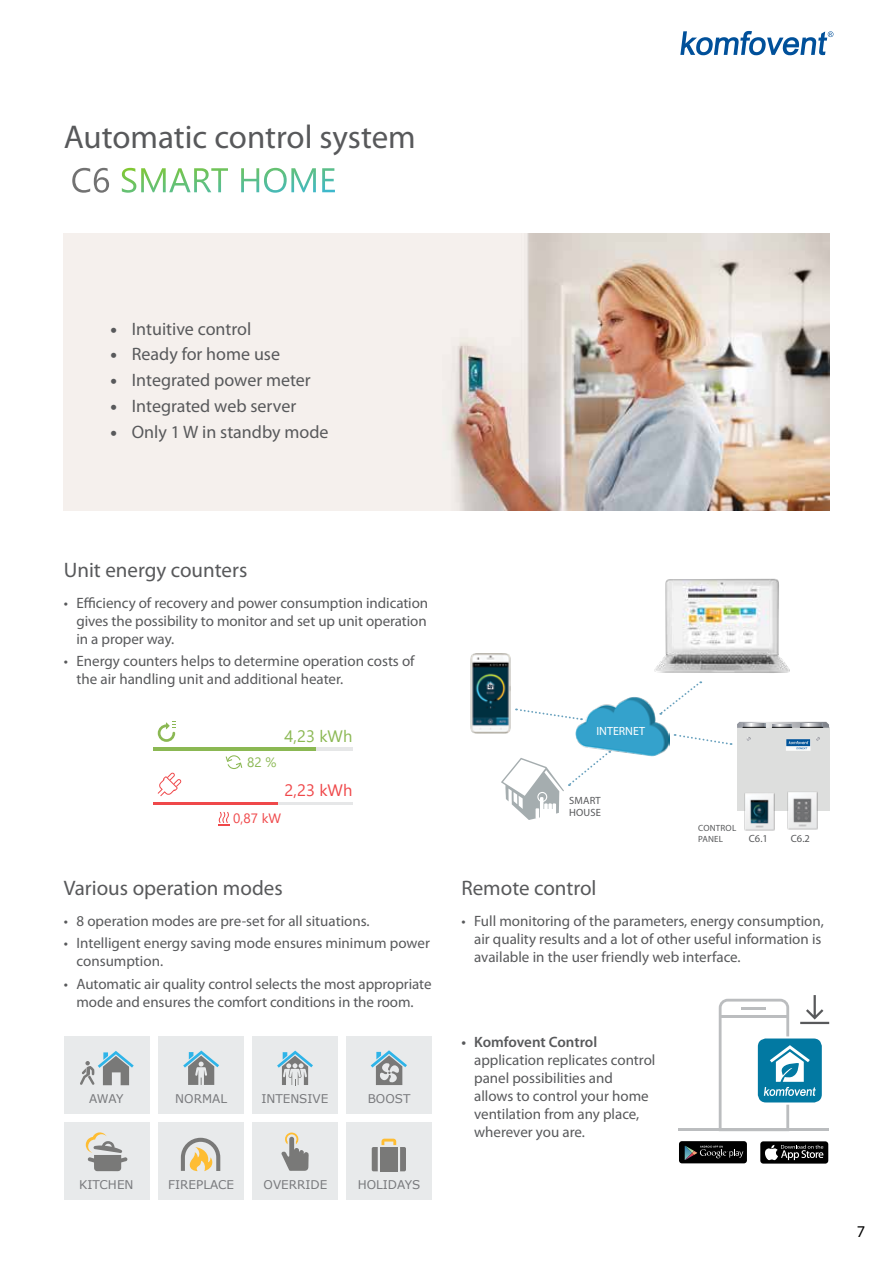
<style>
.page{position:relative;width:893px;height:1263px;background:#fff}
.page>*{position:absolute;margin:0;border:0;box-sizing:border-box;transform-origin:0 0}
.t1{font:33px "Myriad Pro";color:#58595b}
.t2{font:21px "Myriad Pro";color:#58595b}
.t3{font:18px "Myriad Pro";color:#58595b}
.t4{font:16.5px "Segoe UI";color:#8bb853}
.t5{font:16.5px "Segoe UI";color:#ef484a}
.t6{font:16.5px "Myriad Pro";color:#000}
.t7{font:15px/18px "Myriad Pro";color:#58595b}
.t8{font:600 15px "Myriad Pro";letter-spacing:-.005em;color:#58595b}
.t9{font:13.5px "Segoe UI";color:#ef484a}
.t10{font:13.5px "Segoe UI";color:#8bb853}
.t11{font:12px "Verdana";color:#797a7d}
.t12{font:11.85px "Myriad Pro";color:#fff}
.t13{font:10.5px/12.6px "Myriad Pro";letter-spacing:.02em;color:#58595b}
.t14{font:9px/10.8px "Myriad Pro";letter-spacing:.02em;color:#58595b}
.s1{font-weight:900}
</style>
<div class="page">
<svg style="left:680px;top:31px;width:153px;height:24px"></svg>
<svg style="left:72px;top:168px;width:37px;height:25px"></svg>
<svg style="left:122px;top:168px;width:106px;height:25px"></svg>
<svg style="left:241px;top:168px;width:75px;height:25px"></svg>
<svg style="left:322px;top:168px;width:13px;height:24px"></svg>
<hr style="left:679px;top:1128px;width:150px;height:3px;background:#bbbdbf">
<div style="left:679px;top:1141px;width:68px;height:22px;background:#000;border-radius:3px"></div>
<svg style="left:685px;top:1146px;width:58px;height:14px"></svg>
<div style="left:760px;top:1141px;width:68px;height:22px;background:#000;border-radius:3px"></div>
<svg style="left:765px;top:1145px;width:58px;height:15px"></svg>
<svg style="left:719px;top:995px;width:110px;height:133px"></svg>
<img style="left:470px;top:653px;width:41px;height:81px">
<img style="left:654px;top:578px;width:136px;height:95px">
<svg style="left:669px;top:681px;width:32px;height:26px"></svg>
<svg style="left:501px;top:756px;width:104px;height:64px"></svg>
<img style="left:575px;top:697px;width:94px;height:59px">
<svg style="left:516px;top:708px;width:66px;height:13px"></svg>
<div style="left:737px;top:728px;width:92px;height:83px;background:#dddedd"></div>
<svg style="left:674px;top:722px;width:155px;height:29px"></svg>
<img style="left:787px;top:792px;width:31px;height:38px">
<img style="left:744px;top:793px;width:31px;height:38px">
<hr style="left:153px;top:747px;width:200px;height:3px;background:#e6e7e8">
<hr style="left:153px;top:747px;width:162px;height:3px;background:#8bb853">
<svg style="left:226px;top:755px;width:16px;height:14px"></svg>
<hr style="left:154px;top:802px;width:198px;height:3px;background:#e6e7e8">
<hr style="left:154px;top:802px;width:124px;height:3px;background:#ef484a">
<svg style="left:218px;top:812px;width:12px;height:13px"></svg>
<svg style="left:158px;top:773px;width:23px;height:23px"></svg>
<svg style="left:158px;top:721px;width:18px;height:21px"></svg>
<div style="left:64px;top:1122px;width:85px;height:77px;background:#e8eaeb"></div>
<div style="left:64px;top:1036px;width:85px;height:77px;background:#e8eaeb"></div>
<div style="left:158px;top:1036px;width:86px;height:77px;background:#e8eaeb"></div>
<div style="left:252px;top:1036px;width:86px;height:77px;background:#e8eaeb"></div>
<div style="left:346px;top:1036px;width:86px;height:77px;background:#e8eaeb"></div>
<div style="left:158px;top:1122px;width:86px;height:77px;background:#e8eaeb"></div>
<div style="left:346px;top:1122px;width:86px;height:77px;background:#e8eaeb"></div>
<div style="left:252px;top:1122px;width:86px;height:77px;background:#e8eaeb"></div>
<svg style="left:183px;top:1050px;width:36px;height:35px"></svg>
<svg style="left:277px;top:1050px;width:36px;height:35px"></svg>
<svg style="left:80px;top:1051px;width:54px;height:34px"></svg>
<svg style="left:371px;top:1050px;width:36px;height:35px"></svg>
<svg style="left:372px;top:1139px;width:34px;height:32px"></svg>
<svg style="left:86px;top:1132px;width:42px;height:39px"></svg>
<svg style="left:281px;top:1132px;width:28px;height:39px"></svg>
<svg style="left:181px;top:1138px;width:39px;height:33px"></svg>
<img style="left:64px;top:234px;width:765px;height:276px">
<h1 class="t1" style="left:64px;top:116px;width:353px">Automatic control system</h1>
<p class="t3" style="left:111px;top:317px;width:142px"><span class="s1">•</span> Intuitive control</p>
<p class="t3" style="left:111px;top:343px;width:171px"><span class="s1">•</span> Ready for home use</p>
<p class="t3" style="left:111px;top:369px;width:202px"><span class="s1">•</span> Integrated power meter</p>
<p class="t3" style="left:111px;top:395px;width:187px"><span class="s1">•</span> Integrated web server</p>
<p class="t3" style="left:111px;top:421px;width:220px"><span class="s1">•</span> Only 1 W in standby mode</p>
<h2 class="t2" style="left:64px;top:557px;width:185px">Unit energy counters</h2>
<p class="t7" style="left:77px;top:594px;width:353px;text-align:justify;text-indent:-13px">• Efficiency of recovery and power consumption indication gives the possibility to monitor and set up unit operation in a proper way.</p>
<p class="t7" style="left:77px;top:652px;width:340px;text-indent:-13px">• Energy counters helps to determine operation costs of the air handling unit and additional heater.</p>
<p class="t10" style="left:247px;top:750px;width:31px">82 %</p>
<p class="t4" style="left:285px;top:720px;width:69px">4,23 kWh</p>
<p class="t5" style="left:285px;top:775px;width:69px">2,23 kWh</p>
<p class="t9" style="left:233px;top:806px;width:49px">0,87 kW</p>
<h2 class="t2" style="left:64px;top:875px;width:220px">Various operation modes</h2>
<p class="t7" style="left:64px;top:912px;width:307px">• 8 operation modes are pre-set for all situations.</p>
<p class="t7" style="left:77px;top:934px;width:355px;text-indent:-13px">• Intelligent energy saving mode ensures minimum power consumption.</p>
<p class="t7" style="left:64px;top:974px;width:369px;text-align:center">• Automatic air quality control selects the most appropriate mode and ensures the comfort conditions in the room.</p>
<p class="t11" style="left:89px;top:1091px;width:36px">AWAY</p>
<p class="t11" style="left:175px;top:1091px;width:53px">NORMAL</p>
<p class="t11" style="left:261px;top:1091px;width:69px">INTENSIVE</p>
<p class="t11" style="left:368px;top:1091px;width:44px">BOOST</p>
<p class="t11" style="left:79px;top:1176px;width:56px">KITCHEN</p>
<p class="t11" style="left:168px;top:1176px;width:67px">FIREPLACE</p>
<p class="t11" style="left:264px;top:1176px;width:65px">OVERRIDE</p>
<p class="t11" style="left:358px;top:1176px;width:64px">HOLIDAYS</p>
<p class="t12" style="left:596px;top:724px;width:50px">INTERNET</p>
<p class="t13" style="left:569px;top:794px;width:34px">SMART<br>HOUSE</p>
<p class="t14" style="left:698px;top:823px;width:40px">CONTROL<br>PANEL</p>
<p class="t13" style="left:749px;top:832px;width:21px">C6.1</p>
<p class="t13" style="left:791px;top:832px;width:21px">C6.2</p>
<h2 class="t2" style="left:461px;top:875px;width:137px">Remote control</h2>
<p class="t7" style="left:474px;top:912px;width:351px;text-indent:-13px">• Full monitoring of the parameters, energy consumption, air quality results and a lot of other useful information is available in the user friendly web interface.</p>
<p class="t8" style="left:461px;top:1033px;width:137px">• Komfovent Control</p>
<p class="t7" style="left:474px;top:1051px;width:183px">application replicates control panel possibilities and allows to control your home ventilation from any place, wherever you are.</p>
<p class="t6" style="left:857px;top:1221px;width:10px">7</p>
</div>
